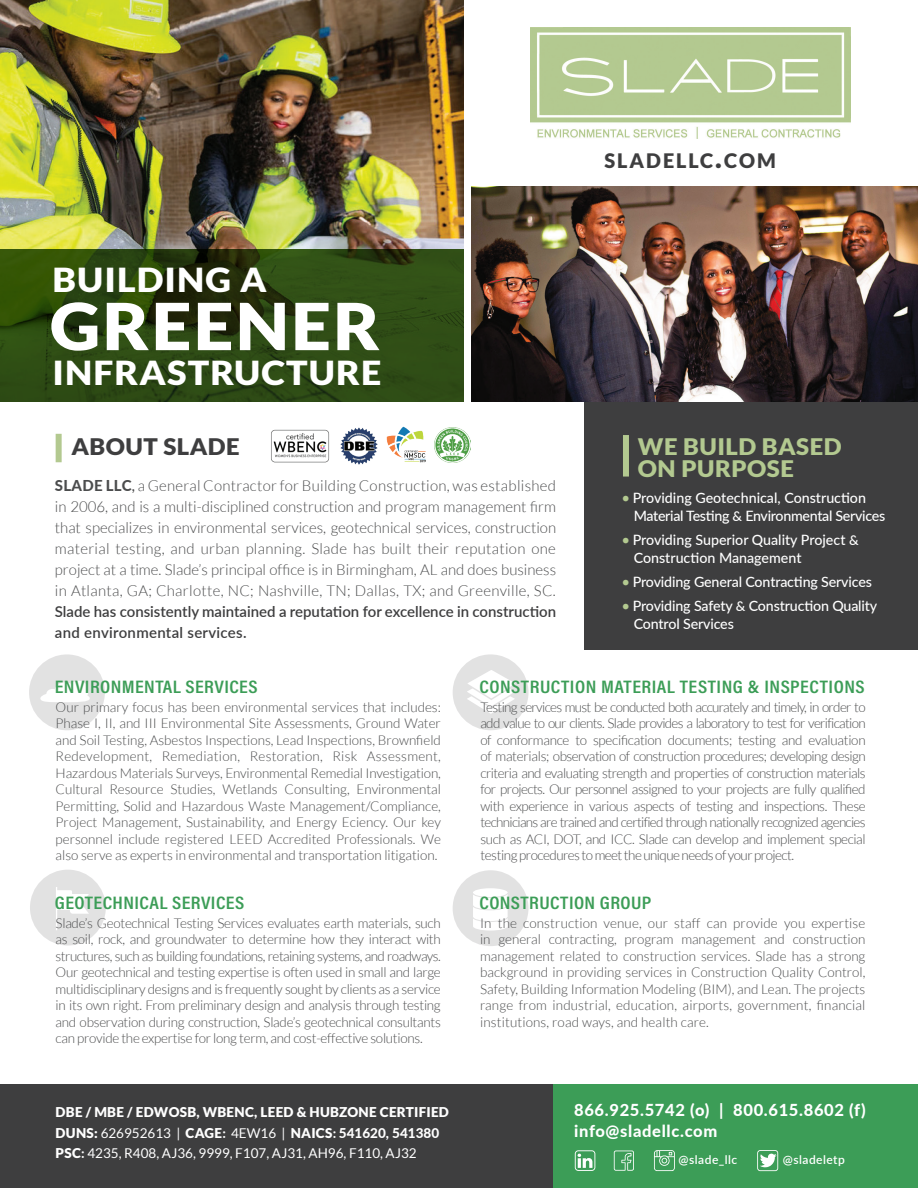
<style>
.page{position:relative;width:918px;height:1188px;background:#fff}
.page>*{position:absolute;margin:0;border:0;box-sizing:border-box;transform-origin:0 0}
.t1{font:900 64.95px "Lato";letter-spacing:.03em;color:#fff;scale:1.09 1}
.t2{font:900 33.15px "Lato";letter-spacing:.03em;color:#fff;scale:1.09 1}
.t3{font:900 22.8px/22.5px "Lato";letter-spacing:.02em;color:#b3c990;scale:1.05 1}
.t4{font:900 22.8px "Lato";letter-spacing:.02em;color:#3e3e3f;scale:1.05 1}
.t5{font:900 19.95px "Lato";letter-spacing:.1em;color:#3e3e3f}
.t6{font:18.15px "Acumin Variable Concept";letter-spacing:-.135em;color:#3c9d57;scale:1.11 1}
.t7{font:18.15px "Acumin Variable Concept";letter-spacing:-.17em;color:#3c9d57;scale:1.11 1}
.t8{font:800 16.5px/21px "Lato";letter-spacing:.04em;color:#fff}
.t9{font:300 15px/21px "Lato";letter-spacing:.02em;color:#4b4c4d;text-align:justify}
.t10{font:600 15px/21px "Lato";color:#3e3e3f}
.t11{font:500 14.25px/18px "Lato";letter-spacing:-.01em;color:#fff}
.t12{font:300 13.5px/16.5px "Lato";letter-spacing:-.02em;color:#4b4c4d;text-align:justify}
.t13{font:900 13.5px/21px "Lato";letter-spacing:.02em;color:#fff}
.t14{font:13.5px "Lato";color:#fff}
.t15{font:600 12px "Lato";letter-spacing:.04em;color:#fff}
.s1{font-weight:800}
.s2{font-weight:400}
.s3{font-size:28.5px}
.s4{font-weight:400;font-size:15px;color:#b3c990}
.s5{font-size:13.5px}
.s6{font-weight:700}
.s7{font-weight:900}
</style>
<div class="page">
<div style="left:453px;top:654px;width:76px;height:76px;background:#e2e2e2;border-radius:50%"></div>
<svg style="left:467px;top:667px;width:53px;height:47px"></svg>
<div style="left:29px;top:654px;width:76px;height:76px;background:#e2e2e2;border-radius:50%"></div>
<svg style="left:40px;top:681px;width:50px;height:21px"></svg>
<div style="left:30px;top:870px;width:76px;height:76px;background:#e2e2e2;border-radius:50%"></div>
<svg style="left:56px;top:887px;width:33px;height:43px"></svg>
<div style="left:453px;top:870px;width:76px;height:76px;background:#e2e2e2;border-radius:50%"></div>
<svg style="left:473px;top:888px;width:35px;height:43px"></svg>
<img style="left:0;top:0;width:464px;height:250px">
<svg style="left:0;top:250px;width:464px;height:152px;background:#2c4611"></svg>
<div style="left:585px;top:376px;width:333px;height:274px;background:#3e3e3f"></div>
<div style="left:553px;top:1084px;width:365px;height:104px;background:#3c9d57"></div>
<div style="left:0;top:1084px;width:553px;height:104px;background:#3e3e3f"></div>
<img style="left:530px;top:28px;width:320px;height:110px">
<img style="left:472px;top:186px;width:446px;height:216px">
<div style="left:56px;top:434px;width:6px;height:28px;background:#b3c990"></div>
<div style="left:623px;top:435px;width:6px;height:42px;background:#b3c990"></div>
<img style="left:340px;top:428px;width:37px;height:37px">
<img style="left:435px;top:427px;width:35px;height:36px">
<img style="left:387px;top:426px;width:38px;height:37px">
<img style="left:271px;top:429px;width:58px;height:34px">
<svg style="left:575px;top:1150px;width:20px;height:21px"></svg>
<svg style="left:614px;top:1151px;width:20px;height:20px"></svg>
<svg style="left:654px;top:1150px;width:21px;height:21px"></svg>
<svg style="left:757px;top:1150px;width:21px;height:21px"></svg>
<h2 class="t2" style="left:52px;top:260px;width:198px">BUILDING A</h2>
<h1 class="t1" style="left:50px;top:288px;width:304px">GREENER</h1>
<h2 class="t2" style="left:52px;top:353px;width:303px">INFRASTRUCTURE</h2>
<h3 class="t4" style="left:71px;top:433px;width:162px">ABOUT SLADE</h3>
<p class="t9" style="left:55px;top:476px;width:503px"><span class="s1">SLADE LLC</span><span class="s2">,</span> a General Contractor for Building Construction, was established in 2006, and is a multi-disciplined construction and program management firm that specializes in environmental services, geotechnical services, construction material testing, and urban planning. Slade has built their reputation one project at a time. Slade’s principal office is in Birmingham, AL and does business in Atlanta, GA; Charlotte, NC; Nashville, TN; Dallas, TX; and Greenville, SC.</p>
<p class="t10" style="left:55px;top:601px;width:503px">Slade has consistently maintained a reputation for excellence in construction and environmental services.</p>
<h3 class="t5" style="left:604px;top:149px;width:173px">SLADELLC<span class="s3">.</span>COM</h3>
<h3 class="t3" style="left:638px;top:435px;width:195px">WE BUILD BASED<br>ON PURPOSE</h3>
<p class="t11" style="left:634px;top:488px;width:253px;text-indent:-12px"><span class="s4">•</span> Providing Geotechnical, Construction<br>Material Testing <span class="s5">&amp;</span> Environmental Services</p>
<p class="t11" style="left:634px;top:530px;width:227px;text-indent:-12px"><span class="s4">•</span> Providing Superior Quality Project <span class="s5">&amp;<br></span>Construction Management</p>
<p class="t11" style="left:621px;top:572px;width:252px"><span class="s4">•</span> Providing General Contracting Services</p>
<p class="t11" style="left:634px;top:596px;width:245px;text-indent:-12px"><span class="s4">•</span> Providing Safety <span class="s5">&amp;</span> Construction Quality<br>Control Services</p>
<h3 class="t6" style="left:55px;top:674px;width:187px">ENVIRONMENTAL SERVICES</h3>
<p class="t12" style="left:56px;top:699px;width:387px">Our primary focus has been environmental services that includes:<br>Phase I, II, and III Environmental Site Assessments, Ground Water and Soil Testing, Asbestos Inspections, Lead Inspections, Brownfield Redevelopment, Remediation, Restoration, Risk Assessment, Hazardous Materials Surveys, Environmental Remedial Investigation, Cultural Resource Studies, Wetlands Consulting, Environmental Permitting, Solid and Hazardous Waste Management/Compliance, Project Management, Sustainability, and Energy Eciency. Our key personnel include registered LEED Accredited Professionals. We also serve as experts in environmental and transportation litigation.</p>
<h3 class="t6" style="left:479px;top:674px;width:351px">CONSTRUCTION MATERIAL TESTING &amp; INSPECTIONS</h3>
<p class="t12" style="left:480px;top:699px;width:387px">Testing services must be conducted both accurately and timely, in order to add value to our clients. Slade provides a laboratory to test for verification of conformance to specification documents; testing and evaluation of materials; observation of construction procedures; developing design criteria and evaluating strength and properties of construction materials for projects. Our personnel assigned to your projects are fully qualified with experience in various aspects of testing and inspections. These technicians are trained and certified through nationally recognized agencies such as ACI, DOT, and ICC. Slade can develop and implement special testing procedures to meet the unique needs of your project.</p>
<h3 class="t6" style="left:55px;top:890px;width:175px">GEOTECHNICAL SERVICES</h3>
<h3 class="t7" style="left:479px;top:890px;width:159px">CONSTRUCTION GROUP</h3>
<p class="t12" style="left:56px;top:915px;width:387px">Slade’s Geotechnical Testing Services evaluates earth materials, such as soil, rock, and groundwater to determine how they interact with structures, such as building foundations, retaining systems, and roadways.<br>Our geotechnical and testing expertise is often used in small and large multidisciplinary designs and is frequently sought by clients as a service in its own right. From preliminary design and analysis through testing and observation during construction, Slade’s geotechnical consultants can provide the expertise for long term, and cost-effective solutions.</p>
<p class="t12" style="left:480px;top:915px;width:387px">In the construction venue, our staff can provide you expertise in general contracting, program management and construction management related to construction services. Slade has a strong background in providing services in Construction Quality Control, Safety, Building Information Modeling (BIM), and Lean. The projects range from industrial, education, airports, government, financial institutions, road ways, and health care.</p>
<p class="t13" style="left:56px;top:1102px;width:395px">DBE / MBE / EDWOSB, WBENC, LEED &amp; HUBZONE CERTIFIED<br>DUNS: <span class="s2">626952613 |</span> CAGE<span class="s6">:</span> <span class="s2">4EW16 |</span> NAICS<span class="s6">:</span> <span class="s1">541620, 541380</span></p>
<p class="t14" style="left:56px;top:1145px;width:363px"><span class="s7">PSC</span><span class="s6">:</span> 4235, R408, AJ36, 9999, F107, AJ31, AH96, F110, AJ32</p>
<p class="t8" style="left:574px;top:1099px;width:293px">866.925.5742 (o) | 800.615.8602 (f) info@sladellc.com</p>
<p class="t15" style="left:679px;top:1151px;width:60px">@slade_llc</p>
<p class="t15" style="left:783px;top:1151px;width:64px">@sladeletp</p>
</div>
